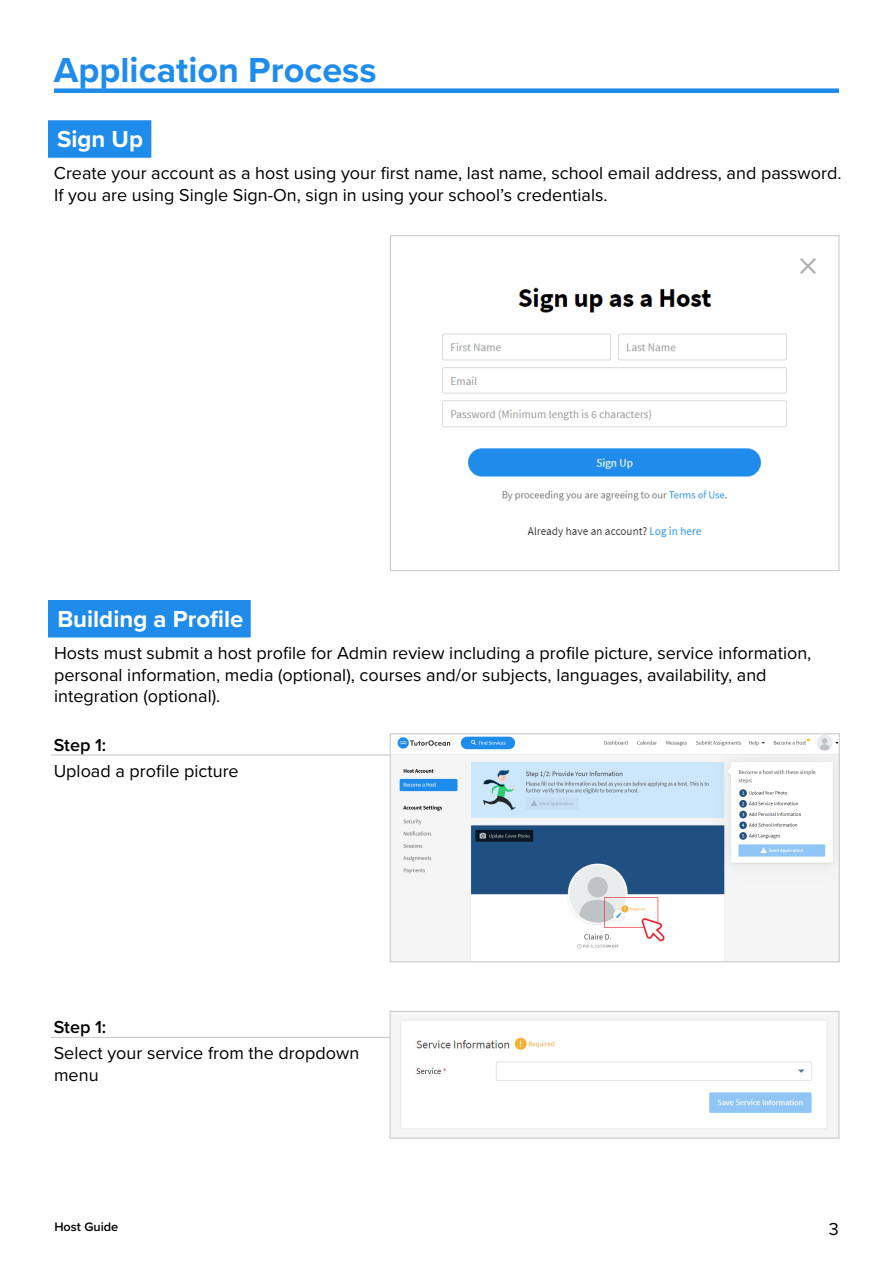
<style>
.page{position:relative;width:893px;height:1263px;background:#fff}
.page>*{position:absolute;margin:0;border:0;box-sizing:border-box;transform-origin:0 0}
.t1{font:700 36px "Proxima Nova";color:#1f8ceb}
.t2{font:700 24px "Proxima Nova";color:#fff}
.body-span{font:18px/21.6px "Proxima Nova";color:#000}
.body{font:18px/21.6px "Proxima Nova";color:#000}
.step-seprate{font:600 18px "Proxima Nova";color:#000}
.t3{font:600 12.75px "Proxima Nova";color:#000}
</style>
<div class="page">
<img style="left:442px;top:258px;width:374px;height:280px">
<div style="left:390px;top:235px;width:449px;height:336px;border:1px solid #c5c6c8"></div>
<div style="left:54px;top:88px;width:785px;height:5px;background:#1f8ceb"></div>
<div style="left:48px;top:120px;width:103px;height:38px;background:#1f8ceb"></div>
<div style="left:48px;top:600px;width:203px;height:37px;background:#1f8ceb"></div>
<hr style="left:51px;top:755px;width:339px;height:1px;background:#c5c6c8">
<hr style="left:51px;top:1037px;width:339px;height:1px;background:#c5c6c8">
<img style="left:392px;top:736px;width:445px;height:224px">
<div style="left:390px;top:734px;width:449px;height:228px;border:1px solid #c5c6c8"></div>
<img style="left:398px;top:1018px;width:433px;height:113px">
<div style="left:390px;top:1011px;width:449px;height:127px;border:1px solid #c5c6c8"></div>
<h1 class="t1" style="left:54px;top:44px;width:324px">Application Process</h1>
<h2 class="t2" style="left:57px;top:121px;width:88px">Sign Up</h2>
<p class="body-span" style="left:54px;top:162px;width:787px">Create your account as a host using your first name, last name, school email address, and password.<br>If you are using Single Sign-On, sign in using your school’s credentials.</p>
<h2 class="t2" style="left:57px;top:601px;width:188px">Building a Profile</h2>
<p class="body-span" style="left:54px;top:641px;width:759px">Hosts must submit a host profile for Admin review including a profile picture, service information, personal information, media (optional), courses and/or subjects, languages, availability, and integration (optional).</p>
<p class="step-seprate" style="left:54px;top:731px;width:54px">Step 1:</p>
<p class="body" style="left:54px;top:759px;width:187px">Upload a profile picture</p>
<p class="step-seprate" style="left:54px;top:1014px;width:54px">Step 1:</p>
<p class="body" style="left:54px;top:1042px;width:307px">Select your service from the dropdown menu</p>
<p class="t3" style="left:54px;top:1217px;width:65px">Host Guide</p>
<p class="body-span" style="left:829px;top:1217px;width:12px">3</p>
</div>
